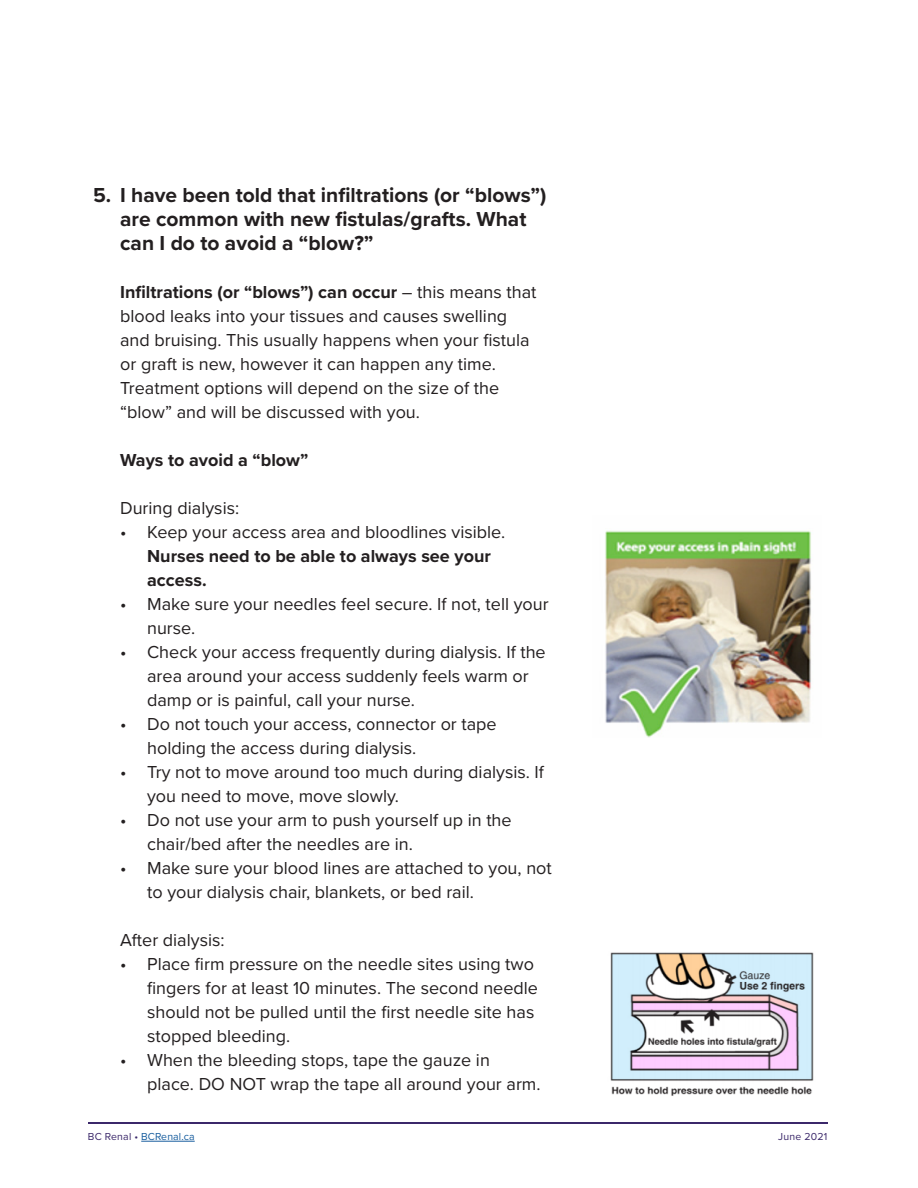
<style>
.page{position:relative;width:918px;height:1188px;background:#fff}
.page>*{position:absolute;margin:0;border:0;box-sizing:border-box;transform-origin:0 0}
.t1{font:700 21px/24px "Proxima Nova";color:#231f20}
.t2{font:18px/24px "Proxima Nova";color:#231f20}
.t3{font:700 18px "Proxima Nova";color:#231f20}
.t4{font:10.5px "Proxima Nova";letter-spacing:.01em;color:#175d9e}
.t5{font:10.5px "Proxima Nova";letter-spacing:.02em;color:#3b286a}
.s1{font-weight:700}
.s2{color:#3b286a}
</style>
<div class="page">
<hr style="left:141px;top:1141px;width:54px;height:1px;background:#175d9e">
<hr style="left:88px;top:1122px;width:739px;height:2px;background:#3b286a">
<img style="left:605px;top:530px;width:206px;height:208px">
<img style="left:610px;top:952px;width:204px;height:144px">
<p class="t1" style="left:120px;top:183px;width:428px;text-indent:-27px">5. I have been told that infiltrations (or “blows”) are common with new fistulas/grafts. What can I do to avoid a “blow?”</p>
<p class="t2" style="left:120px;top:280px;width:418px"><span class="s1">Infiltrations (or “blows”) can occur</span> – this means that blood leaks into your tissues and causes swelling and bruising. This usually happens when your fistula or graft is new, however it can happen any time.<br>Treatment options will depend on the size of the “blow” and will be discussed with you.</p>
<p class="t3" style="left:120px;top:447px;width:190px">Ways to avoid a “blow”</p>
<p class="t2" style="left:120px;top:496px;width:121px">During dialysis:</p>
<p class="t2" style="left:147px;top:520px;width:360px;text-indent:-27px">• Keep your access area and bloodlines visible.<br><span class="s1">Nurses need to be able to always see your access.</span></p>
<p class="t2" style="left:147px;top:592px;width:403px;text-indent:-27px">• Make sure your needles feel secure. If not, tell your nurse.</p>
<p class="t2" style="left:147px;top:640px;width:400px;text-indent:-27px">• Check your access frequently during dialysis. If the area around your access suddenly feels warm or damp or is painful, call your nurse.</p>
<p class="t2" style="left:147px;top:712px;width:351px;text-indent:-27px">• Do not touch your access, connector or tape holding the access during dialysis.</p>
<p class="t2" style="left:147px;top:760px;width:398px;text-indent:-27px">• Try not to move around too much during dialysis. If you need to move, move slowly.</p>
<p class="t2" style="left:147px;top:808px;width:366px;text-indent:-27px">• Do not use your arm to push yourself up in the chair/bed after the needles are in.</p>
<p class="t2" style="left:147px;top:856px;width:406px;text-indent:-27px">• Make sure your blood lines are attached to you, not to your dialysis chair, blankets, or bed rail.</p>
<p class="t2" style="left:120px;top:928px;width:106px">After dialysis:</p>
<p class="t2" style="left:147px;top:952px;width:392px;text-indent:-27px">• Place firm pressure on the needle sites using two fingers for at least 10 minutes. The second needle should not be pulled until the first needle site has stopped bleeding.</p>
<p class="t2" style="left:147px;top:1048px;width:395px;text-indent:-27px">• When the bleeding stops, tape the gauze in place. DO NOT wrap the tape all around your arm.</p>
<p class="t4" style="left:88px;top:1128px;width:108px"><span class="s2">BC Renal •</span> BCRenal.ca</p>
<p class="t5" style="left:778px;top:1128px;width:51px">June 2021</p>
</div>
